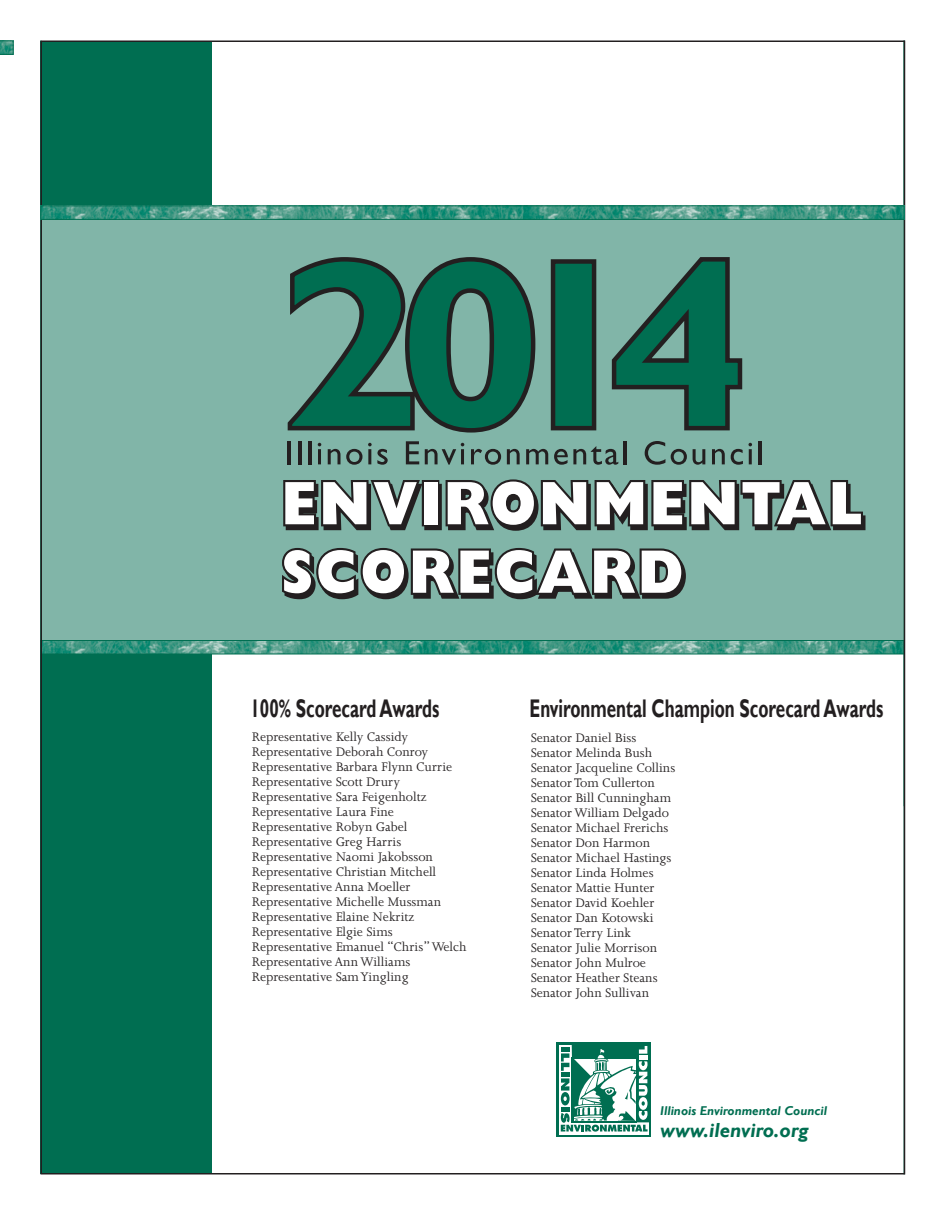
<style>
.page{position:relative;width:945px;height:1215px;background:#fff}
.page>*{position:absolute;margin:0;border:0;box-sizing:border-box;transform-origin:0 0}
.t1{font:700 25.5px "Gill Sans";color:#231f20;scale:.67 1}
.t2{font:italic 700 20.4px "Gill Sans";color:#006e51}
.t3{font:14.25px/15px "Joanna";color:#231f20}
.t4{font:italic 700 12.75px "Gill Sans";color:#006e51}
</style>
<div class="page">
<svg style="left:0;top:40px;width:14px;height:15px"></svg>
<div style="left:40px;top:41px;width:172px;height:1133px;background:#006e51"></div>
<div style="left:40px;top:214px;width:863px;height:433px;background:#81b5a8"></div>
<img style="left:43px;top:642px;width:859px;height:10px">
<div style="left:40px;top:640px;width:864px;height:14px;border:1px solid #006e51"></div>
<svg style="left:425px;top:484px;width:17px;height:46px"></svg>
<svg style="left:425px;top:480px;width:14px;height:46px"></svg>
<svg style="left:283px;top:480px;width:142px;height:51px"></svg>
<div style="left:424px;top:482px;width:13px;height:42px;background:#fff"></div>
<svg style="left:445px;top:479px;width:421px;height:52px"></svg>
<svg style="left:282px;top:548px;width:404px;height:51px"></svg>
<hr style="left:288px;top:441px;width:3px;height:23px;background:#231f20">
<hr style="left:298px;top:441px;width:3px;height:23px;background:#231f20">
<hr style="left:308px;top:441px;width:3px;height:23px;background:#231f20">
<hr style="left:318px;top:449px;width:3px;height:15px;background:#231f20">
<svg style="left:328px;top:449px;width:34px;height:16px"></svg>
<svg style="left:368px;top:443px;width:20px;height:22px"></svg>
<svg style="left:406px;top:441px;width:13px;height:23px"></svg>
<svg style="left:425px;top:443px;width:39px;height:22px"></svg>
<hr style="left:461px;top:449px;width:3px;height:15px;background:#231f20">
<svg style="left:471px;top:449px;width:30px;height:16px"></svg>
<svg style="left:507px;top:449px;width:13px;height:15px"></svg>
<svg style="left:526px;top:449px;width:22px;height:15px"></svg>
<svg style="left:554px;top:446px;width:64px;height:19px"></svg>
<hr style="left:624px;top:441px;width:3px;height:23px;background:#231f20">
<svg style="left:645px;top:441px;width:20px;height:24px"></svg>
<svg style="left:671px;top:449px;width:16px;height:16px"></svg>
<svg style="left:693px;top:449px;width:12px;height:16px"></svg>
<svg style="left:712px;top:449px;width:13px;height:15px"></svg>
<svg style="left:731px;top:443px;width:21px;height:22px"></svg>
<hr style="left:749px;top:449px;width:3px;height:15px;background:#231f20">
<hr style="left:759px;top:441px;width:3px;height:23px;background:#231f20">
<svg style="left:556px;top:1042px;width:95px;height:95px"></svg>
<div style="left:559px;top:1045px;width:89px;height:89px;background:#fff"></div>
<svg style="left:561px;top:1044px;width:89px;height:88px"></svg>
<img style="left:42px;top:208px;width:860px;height:10px">
<div style="left:40px;top:206px;width:864px;height:14px;border:1px solid #006e51"></div>
<svg style="left:287px;top:257px;width:456px;height:176px"></svg>
<h1 class="t1" style="left:250px;top:693px;width:284px">100% Scorecard Awards</h1>
<h1 class="t1" style="left:529px;top:693px;width:530px">Environmental Champion Scorecard Awards</h1>
<p class="t3" style="left:531px;top:730px;width:146px">Senator Daniel Biss<br>Senator Melinda Bush<br>Senator Jacqueline Collins<br>Senator Tom Cullerton<br>Senator Bill Cunningham<br>Senator William Delgado<br>Senator Michael Frerichs<br>Senator Don Harmon<br>Senator Michael Hastings<br>Senator Linda Holmes<br>Senator Mattie Hunter<br>Senator David Koehler<br>Senator Dan Kotowski<br>Senator Terry Link<br>Senator Julie Morrison<br>Senator John Mulroe<br>Senator Heather Steans<br>Senator John Sullivan</p>
<p class="t3" style="left:252px;top:730px;width:216px">Representative Kelly Cassidy<br>Representative Deborah Conroy<br>Representative Barbara Flynn Currie<br>Representative Scott Drury<br>Representative Sara Feigenholtz<br>Representative Laura Fine<br>Representative Robyn Gabel<br>Representative Greg Harris<br>Representative Naomi Jakobsson<br>Representative Christian Mitchell<br>Representative Anna Moeller<br>Representative Michelle Mussman<br>Representative Elaine Nekritz<br>Representative Elgie Sims<br>Representative Emanuel “Chris” Welch<br>Representative Ann Williams<br>Representative Sam Yingling</p>
<p class="t4" style="left:660px;top:1103px;width:168px">Illinois Environmental Council</p>
<h2 class="t2" style="left:660px;top:1118px;width:150px">www.ilenviro.org</h2>
</div>
